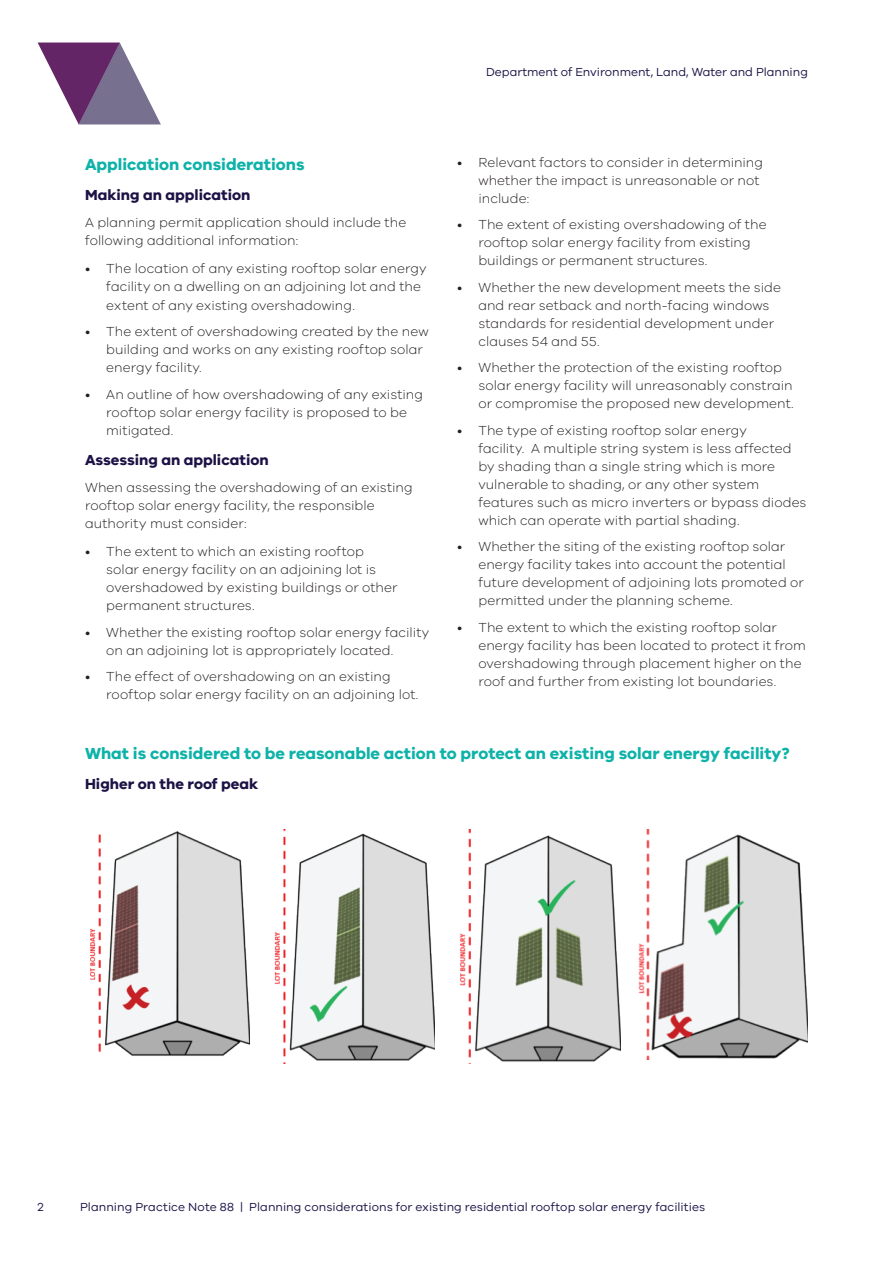
<style>
.page{position:relative;width:893px;height:1263px;background:#fff}
.page>*{position:absolute;margin:0;border:0;box-sizing:border-box;transform-origin:0 0}
.Heading_1{font:700 16.5px "VIC";color:#0db2a8}
.Heading_2{font:700 15px "VIC";color:#1d1245}
.Body_text{font:300 13.5px/18px "VIC";letter-spacing:.005em;color:#231f20}
.t1{font:12px "VIC";letter-spacing:.005em;color:#1d1245}
</style>
<div class="page">
<svg style="left:38px;top:43px;width:123px;height:81px"></svg>
<img style="left:90px;top:831px;width:160px;height:225px">
<img style="left:274px;top:829px;width:161px;height:234px">
<img style="left:460px;top:829px;width:160px;height:233px">
<img style="left:638px;top:829px;width:170px;height:230px">
<p class="t1" style="left:486px;top:65px;width:323px">Department of Environment, Land, Water and Planning</p>
<p class="Heading_1" style="left:85px;top:154px;width:221px">Application considerations</p>
<p class="Heading_2" style="left:85px;top:186px;width:167px">Making an application</p>
<p class="Body_text" style="left:85px;top:213px;width:323px">A planning permit application should include the following additional information:</p>
<p class="Body_text" style="left:106px;top:259px;width:322px;text-indent:-21px">• The location of any existing rooftop solar energy facility on a dwelling on an adjoining lot and the extent of any existing overshadowing.</p>
<p class="Body_text" style="left:106px;top:322px;width:324px;text-indent:-21px">• The extent of overshadowing created by the new building and works on any existing rooftop solar energy facility.</p>
<p class="Body_text" style="left:106px;top:384px;width:318px;text-indent:-21px">• An outline of how overshadowing of any existing rooftop solar energy facility is proposed to be mitigated.</p>
<p class="Heading_2" style="left:85px;top:451px;width:185px">Assessing an application</p>
<p class="Body_text" style="left:85px;top:478px;width:329px">When assessing the overshadowing of an existing rooftop solar energy facility, the responsible authority must consider:</p>
<p class="Body_text" style="left:106px;top:542px;width:293px;text-indent:-21px">• The extent to which an existing rooftop solar energy facility on an adjoining lot is overshadowed by existing buildings or other permanent structures.</p>
<p class="Body_text" style="left:106px;top:623px;width:325px;text-indent:-21px">• Whether the existing rooftop solar energy facility on an adjoining lot is appropriately located.</p>
<p class="Body_text" style="left:106px;top:667px;width:314px;text-indent:-21px">• The effect of overshadowing on an existing rooftop solar energy facility on an adjoining lot.</p>
<p class="Body_text" style="left:478px;top:153px;width:286px;text-indent:-21px">• Relevant factors to consider in determining whether the impact is unreasonable or not include:</p>
<p class="Body_text" style="left:478px;top:215px;width:290px;text-indent:-21px">• The extent of existing overshadowing of the rooftop solar energy facility from existing buildings or permanent structures.</p>
<p class="Body_text" style="left:478px;top:278px;width:304px;text-indent:-21px">• Whether the new development meets the side and rear setback and north-facing windows standards for residential development under clauses 54 and 55.</p>
<p class="Body_text" style="left:478px;top:358px;width:317px;text-indent:-21px">• Whether the protection of the existing rooftop solar energy facility will unreasonably constrain or compromise the proposed new development.</p>
<p class="Body_text" style="left:478px;top:421px;width:330px;text-indent:-21px">• The type of existing rooftop solar energy<br>facility. A multiple string system is less affected by shading than a single string which is more vulnerable to shading, or any other system features such as micro inverters or bypass diodes which can operate with partial shading.</p>
<p class="Body_text" style="left:478px;top:537px;width:327px;text-indent:-21px">• Whether the siting of the existing rooftop solar energy facility takes into account the potential future development of adjoining lots promoted or permitted under the planning scheme.</p>
<p class="Body_text" style="left:478px;top:618px;width:329px;text-indent:-21px">• The extent to which the existing rooftop solar energy facility has been located to protect it from overshadowing through placement higher on the roof and further from existing lot boundaries.</p>
<p class="Heading_1" style="left:85px;top:743px;width:706px">What is considered to be reasonable action to protect an existing solar energy facility?</p>
<p class="Heading_2" style="left:85px;top:775px;width:175px">Higher on the roof peak</p>
<p class="t1" style="left:38px;top:1200px;width:8px">2</p>
<p class="t1" style="left:80px;top:1200px;width:626px">Planning Practice Note 88 | Planning considerations for existing residential rooftop solar energy facilities</p>
</div>
